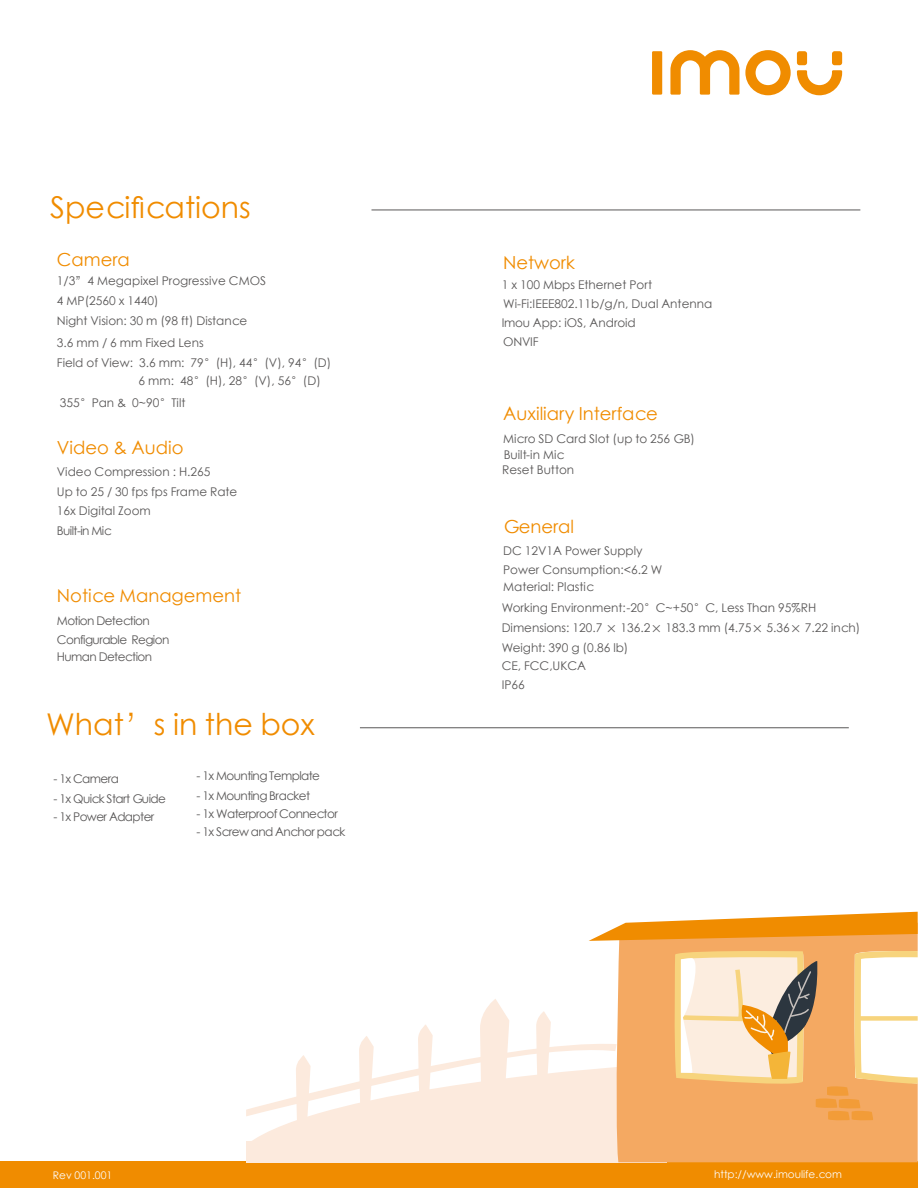
<style>
.page{position:relative;width:918px;height:1188px;background:#fff}
.page>*{position:absolute;margin:0;border:0;box-sizing:border-box;transform-origin:0 0}
.t1{font:30px "ST Xihei";color:#f08c00}
.t2{font:18px "ST Xihei";color:#f08c00}
.t3{font:12px/19.5px "ST Xihei";color:#595757}
.t4{font:12px/18.8px "ST Xihei";letter-spacing:-.05em;color:#595757}
.t5{font:10.5px "ST Xihei";color:#fdfdfe}
</style>
<div class="page">
<hr style="left:372px;top:210px;width:488px;height:1px;background:#595757">
<div style="left:0;top:1161px;width:918px;height:27px;background:#f08c00"></div>
<hr style="left:360px;top:728px;width:489px;height:1px;background:#595757">
<div style="left:652px;top:51px;width:10px;height:44px;background:#f08c00"></div>
<div style="left:797px;top:51px;width:10px;height:14px;background:#f08c00;border-radius:3px"></div>
<div style="left:832px;top:51px;width:10px;height:14px;background:#f08c00;border-radius:3px"></div>
<svg style="left:797px;top:70px;width:45px;height:26px"></svg>
<svg style="left:670px;top:50px;width:121px;height:45px"></svg>
<div style="left:246px;top:1141px;width:421px;height:22px;background:#fceadd"></div>
<div style="left:617px;top:1148px;width:301px;height:14px;background:#f4a962"></div>
<svg style="left:246px;top:912px;width:672px;height:236px"></svg>
<h1 class="t1" style="left:50px;top:186px;width:202px">Specifications</h1>
<h2 class="t2" style="left:57px;top:247px;width:74px">Camera</h2>
<p class="t3" style="left:57px;top:291px;width:192px">4 MP(2560 x 1440)<br>Night Vision: 30 m (98 ft) Distance</p>
<p class="t3" style="left:57px;top:333px;width:148px">3.6 mm / 6 mm Fixed Lens</p>
<p class="t3" style="left:57px;top:270px;width:211px">1/3”4 Megapixel Progressive CMOS</p>
<p class="t3" style="left:57px;top:352px;width:78px">Field of View:</p>
<p class="t3" style="left:139px;top:353px;width:194px">3.6 mm: 79°(H), 44°(V), 94°(D)</p>
<p class="t3" style="left:139px;top:370px;width:184px">6 mm: 48°(H), 28°(V), 56°(D)</p>
<p class="t3" style="left:60px;top:393px;width:127px">355°Pan &amp; 0~90°Tilt</p>
<h2 class="t2" style="left:57px;top:434px;width:128px">Video &amp; Audio</h2>
<p class="t3" style="left:57px;top:462px;width:182px">Video Compression : H.265<br>Up to 25 / 30 fps fps Frame Rate<br>16x Digital Zoom<br>Built-in Mic</p>
<h2 class="t2" style="left:57px;top:583px;width:186px">Notice Management</h2>
<p class="t4" style="left:57px;top:611px;width:114px">Motion Detection<br>Configurable Region</p>
<p class="t4" style="left:57px;top:647px;width:97px">Human Detection</p>
<h1 class="t1" style="left:46px;top:703px;width:270px">What’s in the box</h1>
<p class="t4" style="left:54px;top:770px;width:67px">- 1x Camera</p>
<p class="t4" style="left:54px;top:789px;width:114px">- 1x Quick Start Guide</p>
<p class="t4" style="left:54px;top:807px;width:102px">- 1x Power Adapter</p>
<p class="t4" style="left:197px;top:767px;width:125px">- 1x Mounting Template</p>
<p class="t4" style="left:197px;top:786px;width:115px">- 1x Mounting Bracket</p>
<p class="t4" style="left:197px;top:804px;width:143px">- 1x Waterproof Connector</p>
<p class="t4" style="left:197px;top:822px;width:150px">- 1x Screw and Anchor pack</p>
<h2 class="t2" style="left:503px;top:249px;width:74px">Network</h2>
<p class="t3" style="left:503px;top:293px;width:211px">Wi-Fi:IEEE802.11b/g/n, Dual Antenna</p>
<p class="t3" style="left:503px;top:332px;width:37px">ONVIF</p>
<p class="t3" style="left:502px;top:274px;width:152px">1 x 100 Mbps Ethernet Port</p>
<p class="t3" style="left:502px;top:313px;width:136px">Imou App: iOS, Android</p>
<h2 class="t2" style="left:503px;top:401px;width:156px">Auxiliary Interface</h2>
<p class="t3" style="left:503px;top:428px;width:193px">Micro SD Card Slot (up to 256 GB)</p>
<p class="t3" style="left:502px;top:460px;width:74px">Reset Button</p>
<p class="t3" style="left:504px;top:445px;width:62px">Built-in Mic</p>
<h2 class="t2" style="left:503px;top:513px;width:73px">General</h2>
<p class="t3" style="left:503px;top:541px;width:161px;line-height:18.8px">DC 12V1A Power Supply<br>Power Consumption:&lt;6.2 W</p>
<p class="t3" style="left:502px;top:598px;width:316px">Working Environment:-20°C~+50°C, Less Than 95%RH</p>
<p class="t3" style="left:503px;top:577px;width:92px">Material: Plastic</p>
<p class="t3" style="left:502px;top:618px;width:360px">Dimensions: 120.7 × 136.2× 183.3 mm (4.75× 5.36× 7.22 inch)<br>Weight: 390 g (0.86 lb)</p>
<p class="t3" style="left:502px;top:656px;width:86px">CE, FCC,UKCA</p>
<p class="t3" style="left:502px;top:674px;width:25px">IP66</p>
<p class="t5" style="left:53px;top:1168px;width:61px">Rev 001.001</p>
<p class="t5" style="left:714px;top:1167px;width:129px">http://www.imoulife.com</p>
</div>
